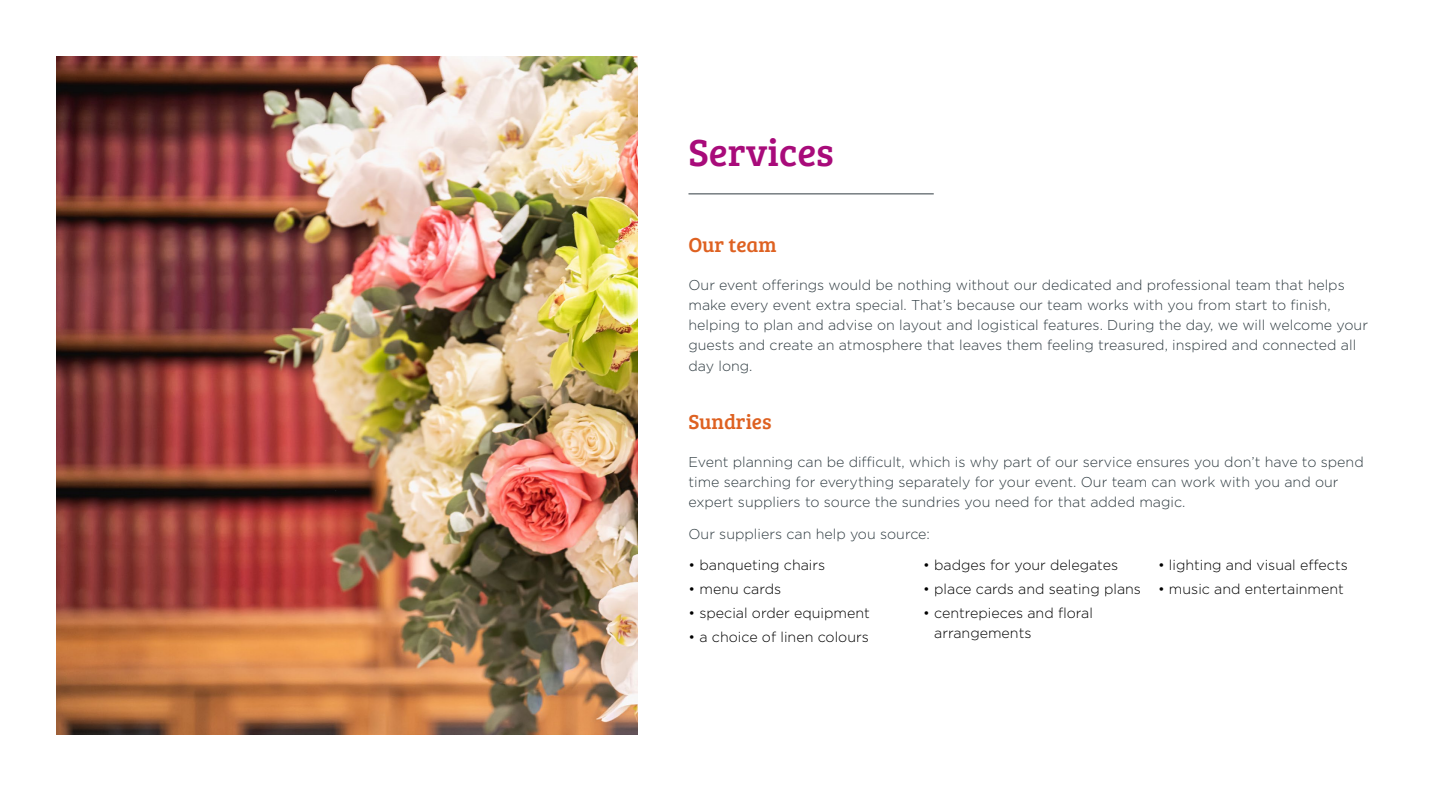
<style>
.page{position:relative;width:1440px;height:810px;background:#fff}
.page>*{position:absolute;margin:0;border:0;box-sizing:border-box;transform-origin:0 0}
.t1{font:39px "Bree Serif";color:#a80b7a}
.t2{font:21px "Bree Serif";color:#de6121}
.t3{font:300 14.25px/20.2px "Gotham";color:#303c42}
.t4{font:300 14.25px/20.2px "Gotham";color:#000}
</style>
<div class="page">
<hr style="left:688px;top:194px;width:246px;height:1px;background:#303c42">
<img style="left:56px;top:56px;width:582px;height:679px">
<h1 class="t1" style="left:688px;top:124px;width:147px">Services</h1>
<h2 class="t2" style="left:688px;top:229px;width:90px">Our team</h2>
<p class="t3" style="left:688px;top:274px;width:681px">Our event offerings would be nothing without our dedicated and professional team that helps make every event extra special. That’s because our team works with you from start to finish, helping to plan and advise on layout and logistical features. During the day, we will welcome your guests and create an atmosphere that leaves them feeling treasured, inspired and connected all day long.</p>
<h2 class="t2" style="left:688px;top:406px;width:85px">Sundries</h2>
<p class="t3" style="left:688px;top:451px;width:677px">Event planning can be difficult, which is why part of our service ensures you don’t have to spend time searching for everything separately for your event. Our team can work with you and our expert suppliers to source the sundries you need for that added magic.</p>
<p class="t3" style="left:688px;top:523px;width:243px">Our suppliers can help you source:</p>
<p class="t4" style="left:688px;top:555px;width:138px">• banqueting chairs</p>
<p class="t4" style="left:688px;top:579px;width:94px">• menu cards</p>
<p class="t4" style="left:688px;top:603px;width:183px">• special order equipment</p>
<p class="t4" style="left:688px;top:627px;width:182px">• a choice of linen colours</p>
<p class="t4" style="left:923px;top:555px;width:196px">• badges for your delegates</p>
<p class="t4" style="left:923px;top:579px;width:219px">• place cards and seating plans</p>
<p class="t4" style="left:934px;top:603px;width:160px;text-indent:-11px">• centrepieces and floral arrangements</p>
<p class="t4" style="left:1158px;top:555px;width:191px">• lighting and visual effects</p>
<p class="t4" style="left:1158px;top:579px;width:187px">• music and entertainment</p>
</div>
